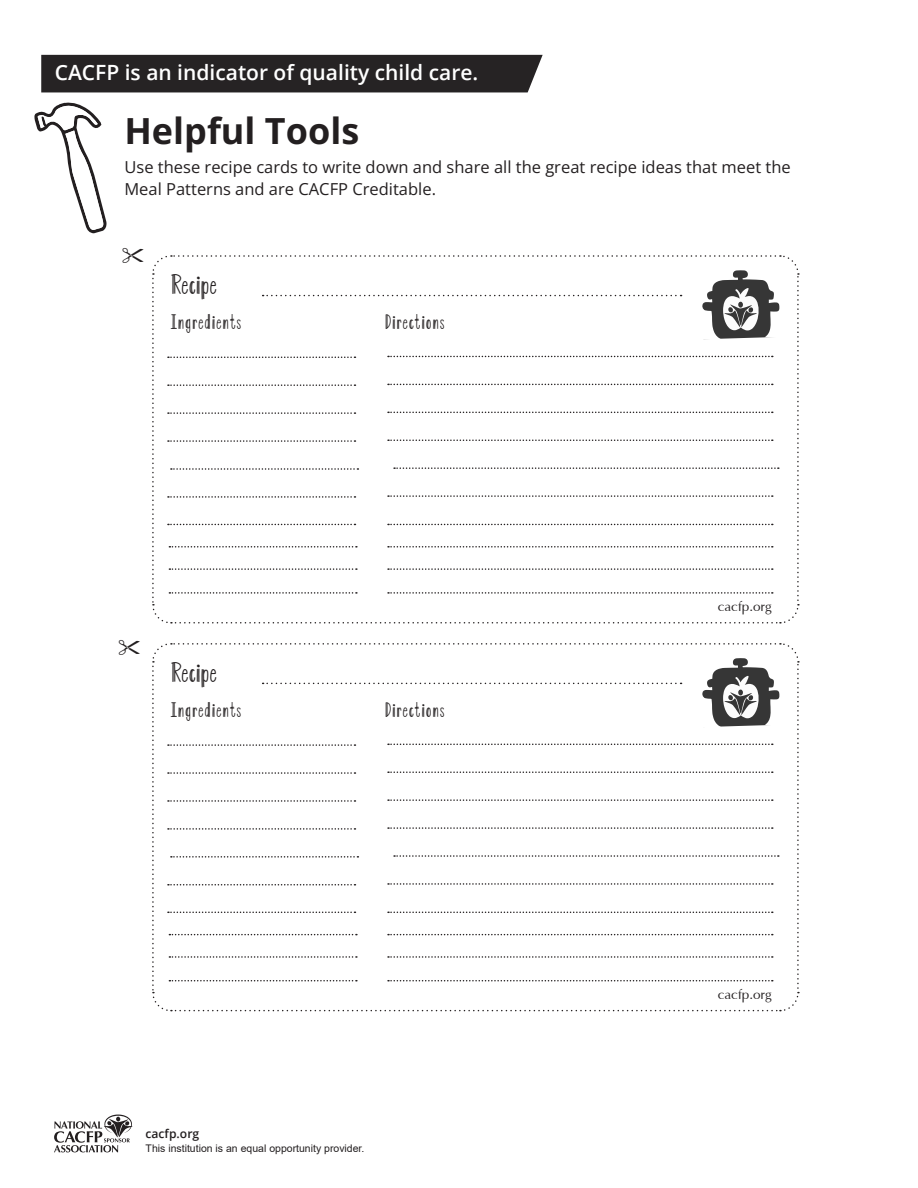
<style>
.page{position:relative;width:918px;height:1188px;background:#fff}
.page>*{position:absolute;margin:0;border:0;box-sizing:border-box;transform-origin:0 0}
.t1{font:700 36px "Open Sans";color:#231f20}
.t2{font:28.5px "Lemonade";color:#231f20}
.t3{font:21px "Lemonade";letter-spacing:.04em;color:#231f20}
.t4{font:600 21px "Open Sans";color:#fff}
.t5{font:16.5px "Open Sans";color:#231f20}
.t6{font:13.5px "Optima";color:#231f20}
.t7{font:600 12.15px "Open Sans";color:#231f20}
.t8{font:10.5px "Arial";color:#231f20}
</style>
<div class="page">
<svg style="left:54px;top:1115px;width:79px;height:37px"></svg>
<div style="left:41px;top:55px;width:502px;height:37px;background:#262324"></div>
<svg style="left:152px;top:255px;width:647px;height:369px"></svg>
<svg style="left:152px;top:643px;width:647px;height:369px"></svg>
<svg style="left:34px;top:102px;width:73px;height:131px"></svg>
<p class="t4" style="left:55px;top:58px;width:425px">CACFP is an indicator of quality child care.</p>
<p class="t1" style="left:124px;top:106px;width:236px">Helpful Tools</p>
<p class="t5" style="left:124px;top:155px;width:668px">Use these recipe cards to write down and share all the great recipe ideas that meet the</p>
<p class="t5" style="left:124px;top:178px;width:313px">Meal Patterns and are CACFP Creditable.</p>
<p class="t2" style="left:171px;top:273px;width:48px">Recipe</p>
<p class="t3" style="left:171px;top:314px;width:72px">Ingredients</p>
<p class="t3" style="left:385px;top:314px;width:61px">Directions</p>
<p class="t2" style="left:171px;top:661px;width:48px">Recipe</p>
<p class="t3" style="left:171px;top:702px;width:72px">Ingredients</p>
<p class="t3" style="left:385px;top:702px;width:61px">Directions</p>
<p class="t7" style="left:146px;top:1125px;width:55px">cacfp.org</p>
<p class="t8" style="left:146px;top:1141px;width:220px">This institution is an equal opportunity provider.</p>
<p class="t6" style="left:718px;top:599px;width:56px">cacfp.org</p>
<p class="t6" style="left:718px;top:987px;width:56px">cacfp.org</p>
</div>
